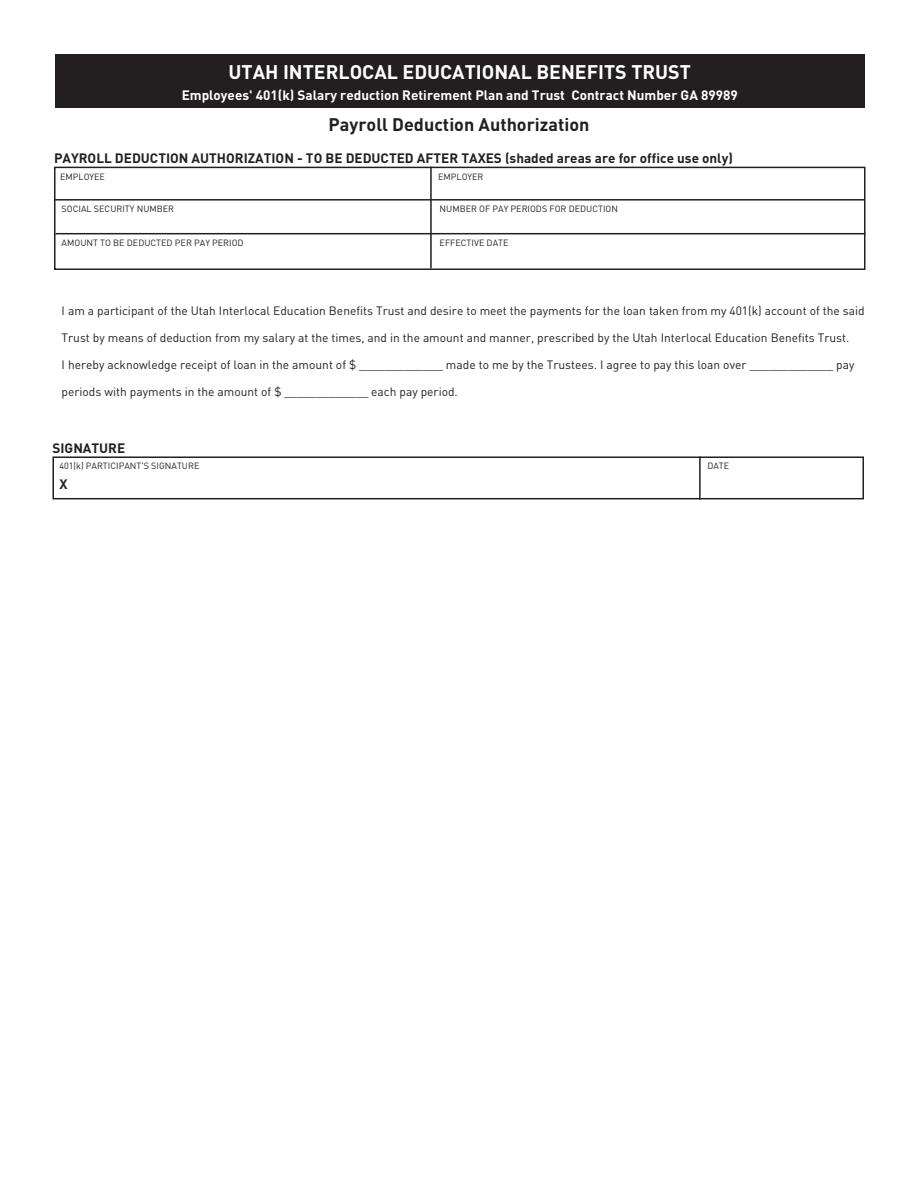
<style>
.page{position:relative;width:918px;height:1188px;background:#fff}
.page>*{position:absolute;margin:0;border:0;box-sizing:border-box;transform-origin:0 0}
.t1{font:700 19.5px "DIN";color:#fff}
.t2{font:700 18px "DIN";color:#231f20}
.t3{font:700 13.5px "DIN";color:#231f20}
.t4{font:700 13.5px "DIN";color:#fff}
.t5{font:12px "DIN";color:#231f20}
.t6{font:9px "DIN";color:#231f20}
</style>
<div class="page">
<div style="left:55px;top:54px;width:810px;height:54px;background:#231f20"></div>
<div style="left:54px;top:167px;width:812px;height:103px;border:2px solid #231f20"></div>
<hr style="left:55px;top:199px;width:810px;height:2px;background:#231f20">
<hr style="left:56px;top:233px;width:810px;height:1px;background:#231f20">
<hr style="left:430px;top:167px;width:2px;height:101px;background:#231f20">
<div style="left:52px;top:456px;width:812px;height:43px;border:2px solid #231f20"></div>
<hr style="left:699px;top:456px;width:2px;height:43px;background:#231f20">
<p class="t1" style="left:229px;top:59px;width:464px">UTAH INTERLOCAL EDUCATIONAL BENEFITS TRUST</p>
<p class="t4" style="left:182px;top:86px;width:558px">Employees' 401(k) Salary reduction Retirement Plan and Trust Contract Number GA 89989</p>
<p class="t2" style="left:329px;top:113px;width:262px">Payroll Deduction Authorization</p>
<p class="t3" style="left:54px;top:149px;width:680px">PAYROLL DEDUCTION AUTHORIZATION - TO BE DEDUCTED AFTER TAXES (shaded areas are for office use only)</p>
<p class="t6" style="left:60px;top:171px;width:46px">EMPLOYEE</p>
<p class="t6" style="left:438px;top:171px;width:47px">EMPLOYER</p>
<p class="t6" style="left:62px;top:203px;width:114px">SOCIAL SECURITY NUMBER</p>
<p class="t6" style="left:440px;top:203px;width:180px">NUMBER OF PAY PERIODS FOR DEDUCTION</p>
<p class="t6" style="left:62px;top:237px;width:183px">AMOUNT TO BE DEDUCTED PER PAY PERIOD</p>
<p class="t6" style="left:440px;top:237px;width:70px">EFFECTIVE DATE</p>
<p class="t5" style="left:62px;top:303px;width:805px">I am a participant of the Utah Interlocal Education Benefits Trust and desire to meet the payments for the loan taken from my 401(k) account of the said</p>
<p class="t5" style="left:62px;top:330px;width:789px">Trust by means of deduction from my salary at the times, and in the amount and manner, prescribed by the Utah Interlocal Education Benefits Trust.</p>
<p class="t5" style="left:62px;top:357px;width:794px">I hereby acknowledge receipt of loan in the amount of $ _____________ made to me by the Trustees. I agree to pay this loan over _____________ pay</p>
<p class="t5" style="left:62px;top:384px;width:398px">periods with payments in the amount of $ _____________ each pay period.</p>
<p class="t3" style="left:52px;top:439px;width:74px">SIGNATURE</p>
<p class="t6" style="left:59px;top:461px;width:142px">401(k) PARTICIPANT'S SIGNATURE</p>
<p class="t6" style="left:707px;top:461px;width:23px">DATE</p>
<p class="t3" style="left:59px;top:475px;width:10px">X</p>
</div>
